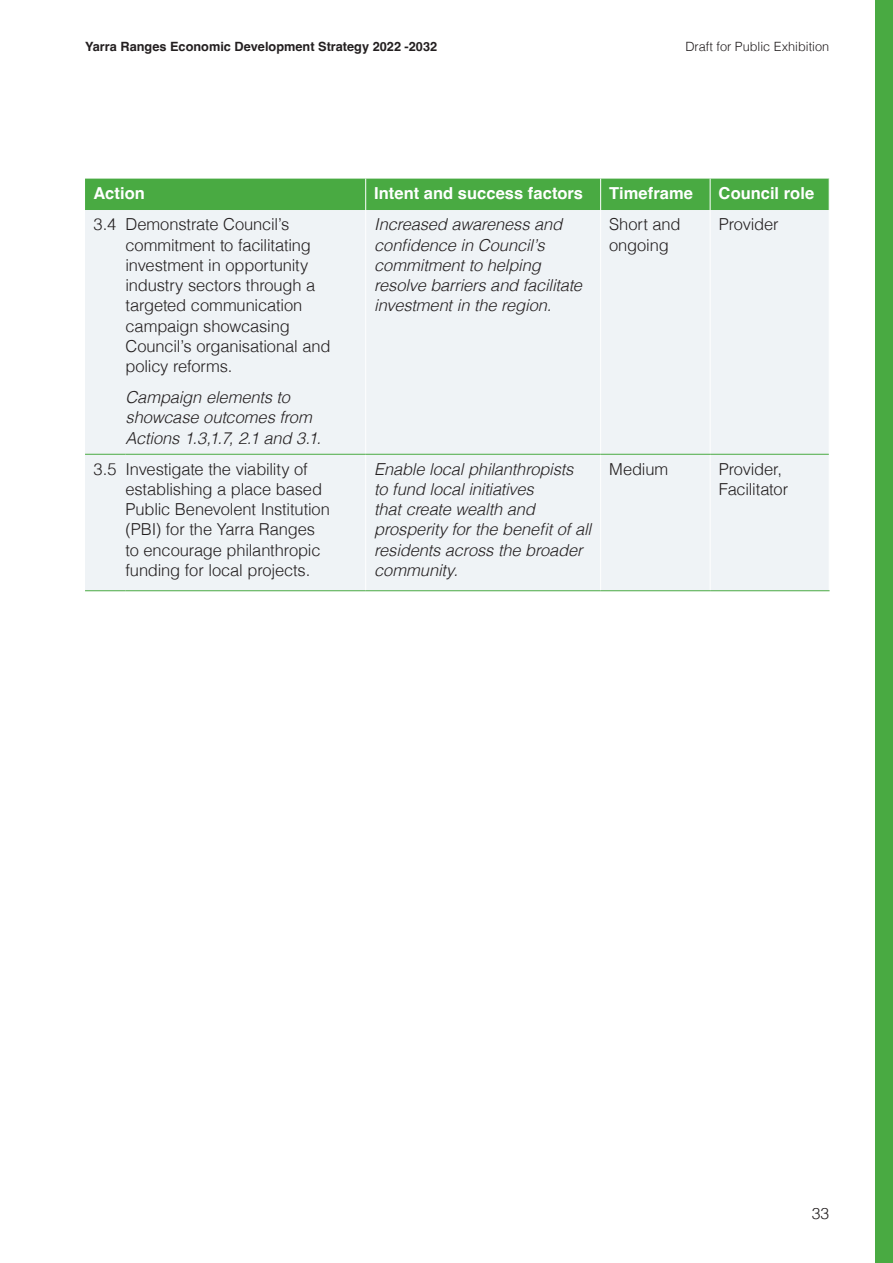
<style>
.page{position:relative;width:893px;height:1263px;background:#fff}
.page>*{position:absolute;margin:0;border:0;box-sizing:border-box;transform-origin:0 0}
.t1{font:300 16.5px/20.2px "Helvetica";letter-spacing:-.01em;color:#231f20}
.t2{font:italic 300 16.5px/20.2px "Helvetica";letter-spacing:-.01em;color:#231f20}
.t3{font:700 16.5px "Helvetica";color:#fff}
.t4{font:300 15.75px "Helvetica";color:#231f20}
.t5{font:700 12.75px "Helvetica";color:#231f20}
.t6{font:300 12.75px "Helvetica";color:#231f20}
</style>
<div class="page">
<div style="left:85px;top:179px;width:744px;height:31px;background:#49aa42"></div>
<div style="left:85px;top:210px;width:744px;height:380px;background:#eff3f6"></div>
<hr style="left:600px;top:179px;width:1px;height:31px;background:#fff">
<hr style="left:710px;top:179px;width:1px;height:31px;background:#fff">
<hr style="left:365px;top:210px;width:1px;height:244px;background:#fff">
<hr style="left:600px;top:210px;width:1px;height:244px;background:#fff">
<hr style="left:710px;top:210px;width:1px;height:244px;background:#fff">
<hr style="left:365px;top:455px;width:1px;height:135px;background:#fff">
<hr style="left:600px;top:455px;width:1px;height:135px;background:#fff">
<hr style="left:710px;top:455px;width:1px;height:135px;background:#fff">
<hr style="left:85px;top:454px;width:40px;height:1px;background:#49aa42">
<hr style="left:125px;top:454px;width:241px;height:1px;background:#49aa42">
<hr style="left:366px;top:454px;width:235px;height:1px;background:#49aa42">
<hr style="left:601px;top:454px;width:109px;height:1px;background:#49aa42">
<hr style="left:710px;top:454px;width:119px;height:1px;background:#49aa42">
<hr style="left:85px;top:590px;width:40px;height:1px;background:#49aa42">
<hr style="left:125px;top:590px;width:241px;height:1px;background:#49aa42">
<hr style="left:366px;top:590px;width:235px;height:1px;background:#49aa42">
<hr style="left:601px;top:590px;width:109px;height:1px;background:#49aa42">
<hr style="left:710px;top:590px;width:120px;height:1px;background:#49aa42">
<hr style="left:365px;top:179px;width:1px;height:31px;background:#fff">
<div style="left:876px;top:0;width:17px;height:1263px;background:#49aa42"></div>
<p class="t5" style="left:85px;top:39px;width:354px">Yarra Ranges Economic Development Strategy 2022 -2032</p>
<p class="t6" style="left:685px;top:35px;width:145px">Draft for Public Exhibition</p>
<p class="t3" style="left:94px;top:184px;width:53px">Action</p>
<p class="t3" style="left:374px;top:184px;width:210px">Intent and success factors</p>
<p class="t3" style="left:609px;top:184px;width:85px">Timeframe</p>
<p class="t3" style="left:719px;top:184px;width:97px">Council role</p>
<p class="t1" style="left:125px;top:213px;width:207px;text-indent:-32px">3.4 Demonstrate Council’s commitment to facilitating investment in opportunity industry sectors through a targeted communication campaign showcasing<br>Council’s organisational and policy reforms.</p>
<p class="t2" style="left:125px;top:386px;width:197px">Campaign elements to showcase outcomes from<br>Actions 1.3,1.7, 2.1 and 3.1.</p>
<p class="t2" style="left:374px;top:213px;width:209px">Increased awareness and confidence in Council’s commitment to helping resolve barriers and facilitate investment in the region.</p>
<p class="t1" style="left:609px;top:213px;width:73px">Short and ongoing</p>
<p class="t1" style="left:719px;top:213px;width:62px">Provider</p>
<p class="t1" style="left:125px;top:457px;width:206px;text-indent:-32px">3.5 Investigate the viability of establishing a place based<br>Public Benevolent Institution (PBI) for the Yarra Ranges to encourage philanthropic funding for local projects.</p>
<p class="t2" style="left:374px;top:458px;width:218px">Enable local philanthropists<br>to fund local initiatives<br>that create wealth and prosperity for the benefit of all residents across the broader community.</p>
<p class="t1" style="left:609px;top:457px;width:60px">Medium</p>
<p class="t1" style="left:719px;top:457px;width:71px">Provider,<br>Facilitator</p>
<p class="t4" style="left:812px;top:1200px;width:19px">33</p>
</div>
